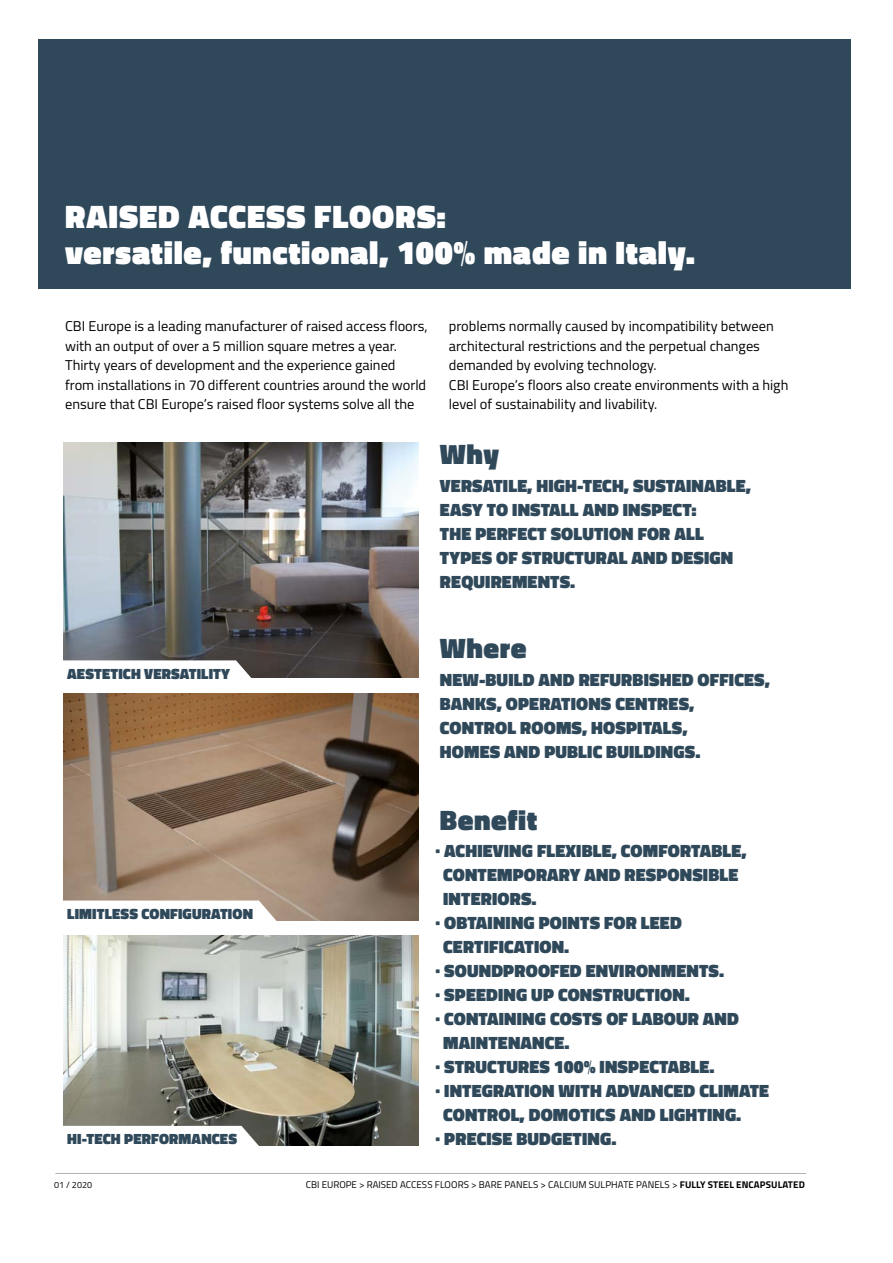
<style>
.page{position:relative;width:893px;height:1263px;background:#fff}
.page>*{position:absolute;margin:0;border:0;box-sizing:border-box;transform-origin:0 0}
.t1{font:900 33px/36px "Titillium";letter-spacing:.02em;color:#fff}
.t2{font:900 28.5px "Titillium";letter-spacing:.02em;color:#30495a}
.t3{font:900 18px/24px "Titillium";letter-spacing:.01em;color:#30495a}
.t4{font:900 15px "Titillium";letter-spacing:.01em;color:#30495a}
.t5{font:14.25px/19.5px "Titillium";color:#000}
.t6{font:9.75px "Titillium";letter-spacing:.01em;color:#000}
.t7{font:9px "Titillium";color:#000}
.s1{font-weight:700}
</style>
<div class="page">
<hr style="left:55px;top:1173px;width:751px;height:1px;background:#b3b2b2">
<div style="left:38px;top:39px;width:812px;height:249px;background:#30495a"></div>
<img style="left:64px;top:442px;width:354px;height:236px">
<img style="left:64px;top:935px;width:354px;height:210px">
<img style="left:64px;top:693px;width:354px;height:227px">
<svg style="left:63px;top:900px;width:216px;height:21px"></svg>
<svg style="left:64px;top:1126px;width:197px;height:20px"></svg>
<svg style="left:63px;top:660px;width:193px;height:18px"></svg>
<h1 class="t1" style="left:65px;top:199px;width:632px">RAISED ACCESS FLOORS:<br>versatile, functional, 100% made in Italy.</h1>
<p class="t5" style="left:65px;top:316px;width:364px">CBI Europe is a leading manufacturer of raised access floors, with an output of over a 5 million square metres a year.<br>Thirty years of development and the experience gained from installations in 70 different countries around the world ensure that CBI Europe’s raised floor systems solve all the</p>
<p class="t5" style="left:449px;top:316px;width:341px">problems normally caused by incompatibility between architectural restrictions and the perpetual changes demanded by evolving technology.<br>CBI Europe’s floors also create environments with a high level of sustainability and livability.</p>
<p class="t4" style="left:67px;top:663px;width:164px">AESTETICH VERSATILITY</p>
<p class="t4" style="left:67px;top:903px;width:187px">LIMITLESS CONFIGURATION</p>
<p class="t4" style="left:67px;top:1128px;width:171px">HI-TECH PERFORMANCES</p>
<h2 class="t2" style="left:440px;top:433px;width:61px">Why</h2>
<p class="t3" style="left:440px;top:473px;width:313px">VERSATILE, HIGH-TECH, SUSTAINABLE,<br>EASY TO INSTALL AND INSPECT:<br>THE PERFECT SOLUTION FOR ALL<br>TYPES OF STRUCTURAL AND DESIGN<br>REQUIREMENTS.</p>
<h2 class="t2" style="left:440px;top:627px;width:88px">Where</h2>
<p class="t3" style="left:440px;top:668px;width:331px">NEW-BUILD AND REFURBISHED OFFICES,<br>BANKS, OPERATIONS CENTRES,<br>CONTROL ROOMS, HOSPITALS,<br>HOMES AND PUBLIC BUILDINGS.</p>
<h2 class="t2" style="left:440px;top:799px;width:99px">Benefit</h2>
<p class="t3" style="left:435px;top:838px;width:313px">· ACHIEVING FLEXIBLE, COMFORTABLE,</p>
<p class="t3" style="left:443px;top:862px;width:297px">CONTEMPORARY AND RESPONSIBLE</p>
<p class="t3" style="left:443px;top:886px;width:95px">INTERIORS.</p>
<p class="t3" style="left:435px;top:910px;width:248px">· OBTAINING POINTS FOR LEED</p>
<p class="t3" style="left:443px;top:934px;width:128px">CERTIFICATION.</p>
<p class="t3" style="left:435px;top:958px;width:290px">· SOUNDPROOFED ENVIRONMENTS.</p>
<p class="t3" style="left:435px;top:982px;width:256px">· SPEEDING UP CONSTRUCTION.</p>
<p class="t3" style="left:435px;top:1006px;width:305px">· CONTAINING COSTS OF LABOUR AND</p>
<p class="t3" style="left:443px;top:1030px;width:128px">MAINTENANCE.</p>
<p class="t3" style="left:435px;top:1054px;width:281px">· STRUCTURES 100% INSPECTABLE.</p>
<p class="t3" style="left:435px;top:1078px;width:335px">· INTEGRATION WITH ADVANCED CLIMATE</p>
<p class="t3" style="left:443px;top:1102px;width:300px">CONTROL, DOMOTICS AND LIGHTING.</p>
<p class="t3" style="left:435px;top:1126px;width:182px">· PRECISE BUDGETING.</p>
<p class="t7" style="left:54px;top:1178px;width:39px">01 / 2020</p>
<p class="t6" style="left:306px;top:1178px;width:501px">CBI EUROPE &gt; RAISED ACCESS FLOORS &gt; BARE PANELS &gt; CALCIUM SULPHATE PANELS &gt; <span class="s1">FULLY STEEL ENCAPSULATED</span></p>
</div>
